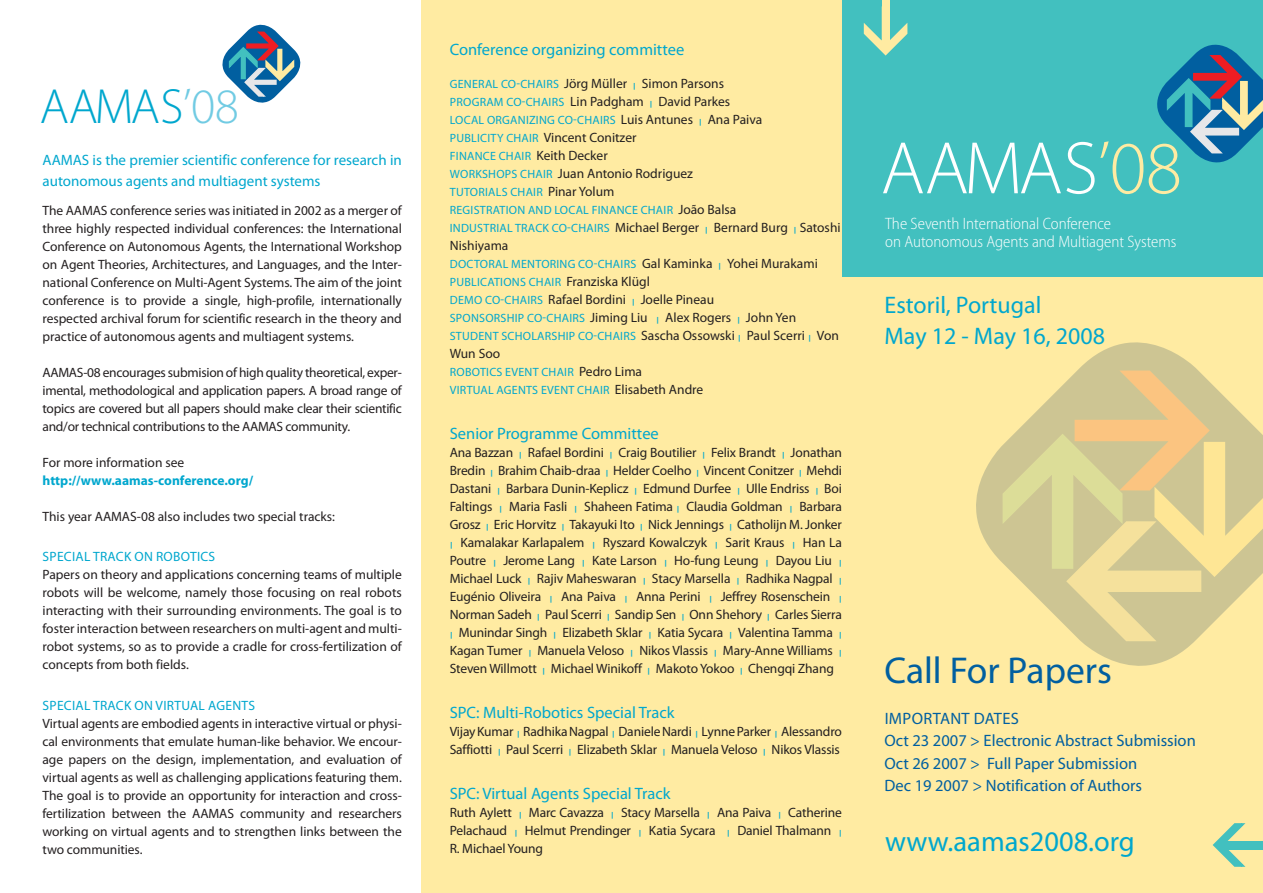
<style>
.page{position:relative;width:1263px;height:893px;background:#fff}
.page>*{position:absolute;margin:0;border:0;box-sizing:border-box;transform-origin:0 0}
.t1{font:300 75px "Myriad Pro";letter-spacing:-.01em;color:#fff}
.t2{font:300 49.65px "Myriad Pro";letter-spacing:-.01em;color:#00a7ce}
.t3{font:37.5px "Myriad Pro";letter-spacing:-.005em;color:#015fa0}
.t4{font:28.5px "Myriad Pro";color:#00a7ce}
.t5{font:24px/31.5px "Myriad Pro";color:#00a7ce}
.t6{font:16.5px "Myriad Pro";color:#00a7ce}
.t7{font:16.5px/22.5px "Myriad Pro";color:#015fa0}
.t8{font:300 semi-condensed 16.5px/17.5px "Myriad Pro";color:#fff}
.t9{font:15px/21px "Myriad Pro";color:#00a7ce}
.t10{font:13.5px/18px "Myriad Pro";letter-spacing:-.005em;color:#231f20;text-align:justify}
.t11{font:13.5px "Myriad Pro";letter-spacing:.02em;color:#00a7ce}
.t12{font:700 13.5px "Myriad Pro";color:#00a7ce}
.t13{font:12px/18px "Myriad Pro";letter-spacing:.02em;color:#00a7ce}
.s1{color:#71cbe3}
.s2{font-size:12px;color:#00a7ce}
.s3{font-size:6.75px;color:#00a7ce}
.s4{font-size:13.5px;color:#231f20}
.s5{font-size:6.75px}
.s6{color:#ffeba2}
</style>
<div class="page">
<div style="left:421px;top:0;width:421px;height:893px;background:#ffeba2"></div>
<div style="left:842px;top:272px;width:421px;height:621px;background:#ffeba2"></div>
<div style="left:842px;top:0;width:421px;height:277px;background:#42c0bf"></div>
<div style="left:882px;top:0;width:7px;height:43px;background:#ffeba2"></div>
<svg style="left:976px;top:342px;width:214px;height:324px"></svg>
<svg style="left:1157px;top:44px;width:106px;height:119px"></svg>
<svg style="left:1212px;top:823px;width:51px;height:44px"></svg>
<svg style="left:863px;top:5px;width:45px;height:51px"></svg>
<svg style="left:995px;top:363px;width:268px;height:286px"></svg>
<svg style="left:222px;top:24px;width:79px;height:79px"></svg>
<h2 class="t2" style="left:40px;top:77px;width:201px">AAMAS<span class="s1">’08</span></h2>
<p class="t9" style="left:43px;top:150px;width:361px">AAMAS is the premier scientific conference for research in autonomous agents and multiagent systems</p>
<p class="t10" style="left:43px;top:201px;width:361px">The AAMAS conference series was initiated in 2002 as a merger of three highly respected individual conferences: the I nternational Conference on Autonomous Agents, the I nternational Workshop on Agent Theories, Architectures, and Languages, and the I nter&shy;national Conference on Multi-Agent Systems. The aim of the joint conference is to provide a single, high-profile, internationally respected archival forum for scientific research in the theory and practice of autonomous agents and multiagent systems.</p>
<p class="t10" style="left:43px;top:363px;width:361px">AAMAS-08 encourages submision of high quality theoretical, exper&shy;imental, methodological and application papers. A broad range of topics are covered but all papers should make clear their scientific and/or technical contributions to the AAMAS community.</p>
<p class="t10" style="left:43px;top:453px;width:143px">For more information see</p>
<p class="t12" style="left:43px;top:471px;width:212px">http://www.aamas-conference.org/</p>
<p class="t10" style="left:43px;top:507px;width:294px">This year AAMAS-08 also includes two special tracks:</p>
<p class="t11" style="left:43px;top:548px;width:174px">Sp ecial Track on Robotics</p>
<p class="t10" style="left:43px;top:566px;width:361px">Papers on theory and applications concerning teams of multiple robots will be welcome, namely those focusing on real robots interacting with their surrounding environments. The goal is to foster interaction between researchers on multi-agent and multi&shy;robot systems, so as to provide a cradle for cross-fertilization of concepts from both fields.</p>
<p class="t11" style="left:43px;top:697px;width:214px">Sp ecial Track on Virtual Ag ents</p>
<p class="t10" style="left:43px;top:714px;width:361px">Virtual agents are embodied agents in interactive virtual or physi&shy;cal environments that emulate human-like behavior. We encour&shy;age papers on the design, implementation, and evaluation of virtual agents as well as challenging applications featuring them.<br>The goal is to provide an opportunity for interaction and cross&shy;fertilization between the AAMAS community and researchers working on virtual agents and to strengthen links between the two communities.</p>
<p class="t6" style="left:450px;top:39px;width:236px">Conference organizing committee</p>
<p class="t10" style="left:450px;top:74px;width:282px"><span class="s2">General Co-Chairs</span> Jörg Müller <span class="s3">|</span> Simon Parsons<br><span class="s2">Program Co-Chairs</span> Lin Padgham <span class="s3">|</span> David Parkes</p>
<p class="t13" style="left:450px;top:111px;width:314px">Local Organizing Co-Chairs <span class="s4">Luis Antunes</span> <span class="s5">|</span> <span class="s4">Ana Paiva</span></p>
<p class="t10" style="left:450px;top:128px;width:188px"><span class="s2">Publicity Chair</span> Vincent Conitzer</p>
<p class="t13" style="left:450px;top:147px;width:159px">Finance Chair <span class="s4">Keith Decker</span></p>
<p class="t10" style="left:450px;top:164px;width:245px"><span class="s2">Workshops Chair</span> Juan Antonio Rodriguez</p>
<p class="t13" style="left:450px;top:183px;width:288px">Tutorials Chair <span class="s4">Pinar Yolum<br></span>Registration and Local Finance Chair <span class="s4">João Balsa</span></p>
<p class="t10" style="left:450px;top:218px;width:392px"><span class="s2">I ndustrial Track Co-chairs</span> Michael Berger <span class="s3">|</span> Bernard Burg <span class="s3">|</span> Satoshi<br>N ishiyama</p>
<p class="t13" style="left:450px;top:255px;width:370px">Doctoral Mentoring Co-chairs <span class="s4">Gal Kaminka</span> <span class="s5">|</span> <span class="s4">Yohei Murakami<br></span>Publications Chair <span class="s4">Franziska Klügl</span></p>
<p class="t10" style="left:450px;top:290px;width:348px"><span class="s2">Demo Co-chairs</span> Rafael Bordini <span class="s3">|</span> Joelle Pineau<br><span class="s2">Sponsorship Co-chairs</span> Jiming Liu <span class="s3">|</span> Alex Rogers <span class="s3">|</span> John Yen</p>
<p class="t13" style="left:450px;top:327px;width:391px">Student Scholarship Co-chairs <span class="s4">Sascha Ossowski</span> <span class="s5">|</span> <span class="s4">Paul Scerri</span> <span class="s5">|</span> <span class="s4">Von</span></p>
<p class="t10" style="left:450px;top:344px;width:52px">Wun Soo</p>
<p class="t13" style="left:450px;top:363px;width:255px">Robotics Event Chair <span class="s4">Pedro Lima<br></span>virtual Ag ents Event Chair <span class="s4">Elisabeth Andre</span></p>
<p class="t6" style="left:450px;top:423px;width:211px">Senior Programme Committee</p>
<p class="t10" style="left:450px;top:443px;width:394px">Ana Bazzan <span class="s3">|</span> Rafael Bordini <span class="s3">|</span> Craig Boutilier <span class="s3">|</span> Felix Brandt <span class="s3">|</span> Jonathan Bredin <span class="s3">|</span> Brahim Chaib-draa <span class="s3">|</span> Helder Coelho <span class="s3">|</span> Vincent Conitzer <span class="s3">|</span> Mehdi Dastani <span class="s3">|</span> Barbara Dunin-Keplicz <span class="s3">|</span> Edmund Durfee <span class="s3">|</span> Ulle Endriss <span class="s3">|</span> Boi Faltings <span class="s3">|</span> Maria Fasli <span class="s3">|</span> Shaheen Fatima <span class="s3">|</span> Claudia Goldman <span class="s3">|</span> Barbara Grosz <span class="s3">|</span> Eric Horvitz <span class="s3">|</span> Takayuki Ito <span class="s3">|</span> N ick Jennings <span class="s3">|</span> Catholijn M. Jonker <span class="s3">|</span> Kamalakar Karlapalem <span class="s3">|</span> Ryszard Kowalczyk <span class="s3">|</span> Sarit Kraus <span class="s3">|</span> Han La Poutre <span class="s3">|</span> Jerome Lang <span class="s3">|</span> Kate Larson <span class="s3">|</span> Ho-fung Leung <span class="s3">|</span> Dayou Liu <span class="s3">| </span>Michael Luck <span class="s3">|</span> Rajiv Maheswaran <span class="s3">|</span> Stacy Marsella <span class="s3">|</span> Radhika Nagpal <span class="s3">| </span>Eugénio Oliveira <span class="s3">|</span> Ana Paiva <span class="s3">|</span> Anna Perini <span class="s3">|</span> Jeffrey Rosenschein <span class="s3">| </span>Norman Sadeh <span class="s3">|</span> Paul Scerri <span class="s3">|</span> Sandip Sen <span class="s3">|</span> Onn Shehory <span class="s3">|</span> Carles Sierra <span class="s3">|</span> Munindar Singh <span class="s3">|</span> Elizabeth Sklar <span class="s3">|</span> Katia Sycara <span class="s3">|</span> Valentina Tamma <span class="s3">| </span>Kagan Tumer <span class="s3">|</span> Manuela Veloso <span class="s3">|</span> N ikos Vlassis <span class="s3">|</span> Mary-Anne Williams <span class="s3">| </span>Steven Willmott <span class="s3">|</span> Michael Winikoff <span class="s3">|</span> Makoto Yokoo <span class="s3">|</span> Chengqi Zhang</p>
<p class="t6" style="left:450px;top:702px;width:226px">SPC: Multi-Robotics Special Track</p>
<p class="t10" style="left:450px;top:722px;width:394px">Vijay Kumar <span class="s3">|</span> Radhika Nagpal <span class="s3">|</span> Daniele Nardi <span class="s3">|</span> Lynne Parker <span class="s3">|</span> Alessandro<br>Saffiotti <span class="s3">|</span> Paul Scerri <span class="s3">|</span> Elizabeth Sklar <span class="s3">|</span> Manuela Veloso <span class="s3">|</span> N ikos Vlassis</p>
<p class="t6" style="left:450px;top:783px;width:222px">SPC: Virtual Agents Special Track</p>
<p class="t10" style="left:450px;top:803px;width:394px">Ruth Aylett <span class="s3">|</span> Marc Cavazza <span class="s3">|</span> Stacy Marsella <span class="s3">|</span> Ana Paiva <span class="s3">|</span> Catherine Pelachaud <span class="s3">|</span> Helmut Prendinger <span class="s3">|</span> Katia Sycara <span class="s3">|</span> Daniel Thalmann <span class="s3">| </span>R. Michael Young</p>
<h1 class="t1" style="left:881px;top:123px;width:303px">AAMAS<span class="s6">’08</span></h1>
<p class="t8" style="left:885px;top:215px;width:293px">The Seventh International Conference<br>on Autonomous Agents and Multiagent Systems</p>
<h3 class="t5" style="left:884px;top:289px;width:222px">Estoril, Portugal<br>May 12 - May 16, 2008</h3>
<h3 class="t3" style="left:884px;top:648px;width:229px">Call For Papers</h3>
<p class="t7" style="left:884px;top:707px;width:313px">Important Dates<br>Oct 23 2007 &gt; Electronic Abstract Submission Oct 26 2007 &gt; Full Paper Submission<br>Dec 19 2007 &gt; Notification of Authors</p>
<h3 class="t4" style="left:885px;top:824px;width:251px">www.aamas2008.org</h3>
</div>
